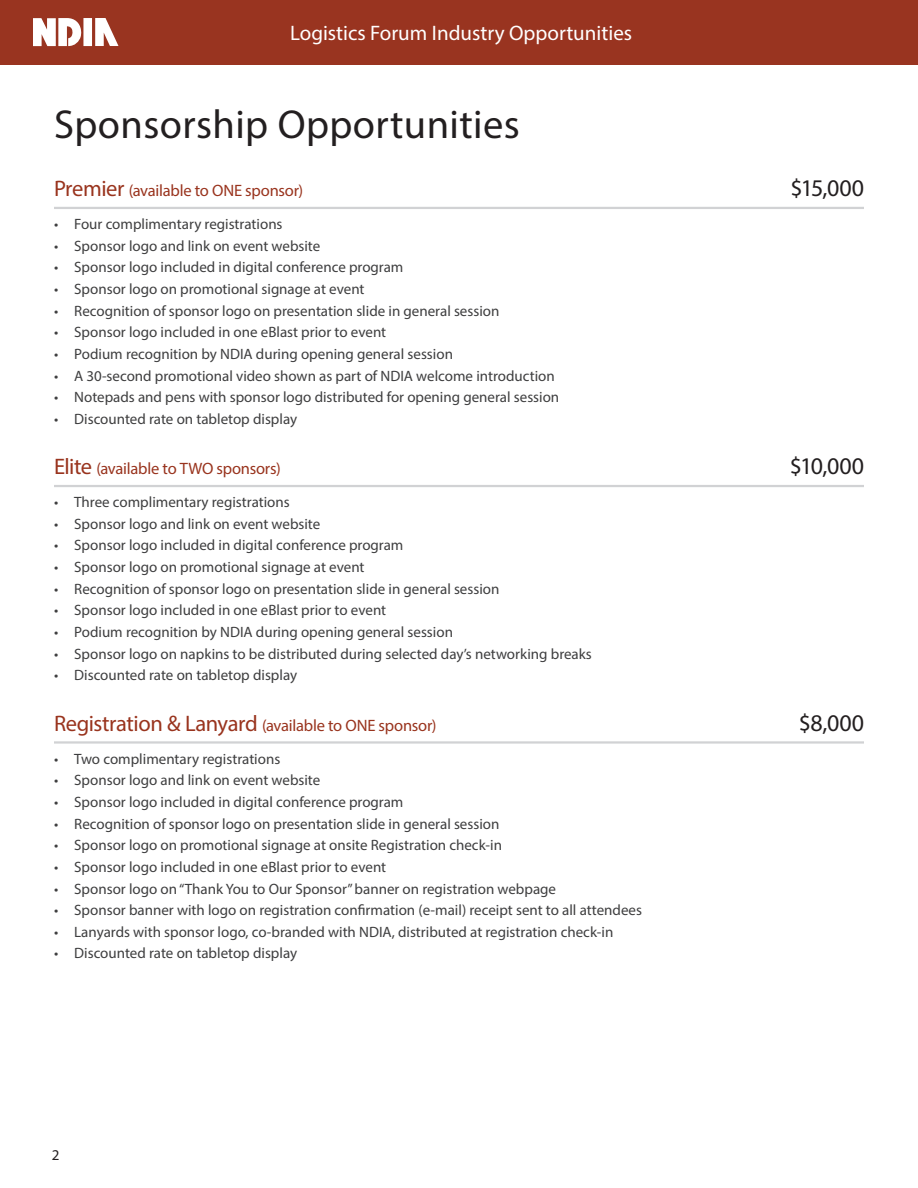
<style>
.page{position:relative;width:918px;height:1188px;background:#fff}
.page>*{position:absolute;margin:0;border:0;box-sizing:border-box;transform-origin:0 0}
.Oversized_Header{font:40.5px "Myriad Pro";letter-spacing:.01em;color:#231f20}
.Sponsor_levels{font:24px "Myriad Pro";color:#231f20}
.t1{font:21px "Myriad Pro";color:#fff}
.Sponsor_levels-2{font:16.5px "Myriad Pro";letter-spacing:-.01em;color:#99341e}
.t2{font:15px "Myriad Pro";color:#3e3e3f}
.t3{font:15px "Myriad Pro";color:#231f20}
.s1{font-size:22.5px}
</style>
<div class="page">
<div style="left:0;top:0;width:918px;height:64px;background:#993420"></div>
<div style="left:83px;top:18px;width:9px;height:28px;background:#fff"></div>
<svg style="left:95px;top:18px;width:23px;height:28px"></svg>
<svg style="left:33px;top:18px;width:49px;height:28px"></svg>
<hr style="left:54px;top:207px;width:810px;height:2px;background:#d1d2d4">
<hr style="left:54px;top:485px;width:810px;height:2px;background:#d1d2d4">
<hr style="left:54px;top:741px;width:810px;height:3px;background:#d1d2d4">
<h3 class="t1" style="left:290px;top:20px;width:343px">Logistics Forum Industry Opportunities</h3>
<p class="Oversized_Header" style="left:54px;top:99px;width:467px">Sponsorship Opportunities</p>
<p class="Sponsor_levels-2" style="left:54px;top:180px;width:251px"><span class="s1">Premier</span> (available to ONE sponsor)</p>
<p class="Sponsor_levels" style="left:790px;top:173px;width:75px">$15,000</p>
<p class="t2" style="left:54px;top:215px;width:230px">• Four complimentary registrations</p>
<p class="t2" style="left:54px;top:236px;width:268px">• Sponsor logo and link on event website</p>
<p class="t2" style="left:54px;top:258px;width:351px">• Sponsor logo included in digital conference program</p>
<p class="t2" style="left:54px;top:280px;width:312px">• Sponsor logo on promotional signage at event</p>
<p class="t2" style="left:54px;top:301px;width:447px">• Recognition of sponsor logo on presentation slide in general session</p>
<p class="t2" style="left:54px;top:323px;width:334px">• Sponsor logo included in one eBlast prior to event</p>
<p class="t2" style="left:54px;top:345px;width:400px">• Podium recognition by NDIA during opening general session</p>
<p class="t2" style="left:54px;top:366px;width:502px">• A 30-second promotional video shown as part of NDIA welcome introduction</p>
<p class="t2" style="left:54px;top:388px;width:507px">• Notepads and pens with sponsor logo distributed for opening general session</p>
<p class="t2" style="left:54px;top:410px;width:245px">• Discounted rate on tabletop display</p>
<p class="Sponsor_levels-2" style="left:54px;top:458px;width:228px"><span class="s1">Elite</span> (available to TWO sponsors)</p>
<p class="Sponsor_levels" style="left:790px;top:451px;width:76px">$10,000</p>
<p class="t2" style="left:54px;top:493px;width:237px">• Three complimentary registrations</p>
<p class="t2" style="left:54px;top:514px;width:268px">• Sponsor logo and link on event website</p>
<p class="t2" style="left:54px;top:536px;width:351px">• Sponsor logo included in digital conference program</p>
<p class="t2" style="left:54px;top:558px;width:312px">• Sponsor logo on promotional signage at event</p>
<p class="t2" style="left:54px;top:579px;width:447px">• Recognition of sponsor logo on presentation slide in general session</p>
<p class="t2" style="left:54px;top:601px;width:334px">• Sponsor logo included in one eBlast prior to event</p>
<p class="t2" style="left:54px;top:623px;width:400px">• Podium recognition by NDIA during opening general session</p>
<p class="t2" style="left:54px;top:644px;width:539px">• Sponsor logo on napkins to be distributed during selected day’s networking breaks</p>
<p class="t2" style="left:54px;top:666px;width:245px">• Discounted rate on tabletop display</p>
<p class="Sponsor_levels-2" style="left:54px;top:715px;width:384px"><span class="s1">Registration &amp; Lanyard</span> (available to ONE sponsor)</p>
<p class="Sponsor_levels" style="left:799px;top:708px;width:66px">$8,000</p>
<p class="t2" style="left:54px;top:749px;width:228px">• Two complimentary registrations</p>
<p class="t2" style="left:54px;top:771px;width:268px">• Sponsor logo and link on event website</p>
<p class="t2" style="left:54px;top:793px;width:351px">• Sponsor logo included in digital conference program</p>
<p class="t2" style="left:54px;top:814px;width:447px">• Recognition of sponsor logo on presentation slide in general session</p>
<p class="t2" style="left:54px;top:836px;width:450px">• Sponsor logo on promotional signage at onsite Registration check-in</p>
<p class="t2" style="left:54px;top:858px;width:334px">• Sponsor logo included in one eBlast prior to event</p>
<p class="t2" style="left:54px;top:879px;width:504px">• Sponsor logo on “Thank You to Our Sponsor” banner on registration webpage</p>
<p class="t2" style="left:54px;top:901px;width:589px">• Sponsor banner with logo on registration confirmation (e-mail) receipt sent to all attendees</p>
<p class="t2" style="left:54px;top:923px;width:561px">• Lanyards with sponsor logo, co-branded with NDIA, distributed at registration check-in</p>
<p class="t2" style="left:54px;top:944px;width:245px">• Discounted rate on tabletop display</p>
<p class="t3" style="left:52px;top:1145px;width:9px">2</p>
</div>
